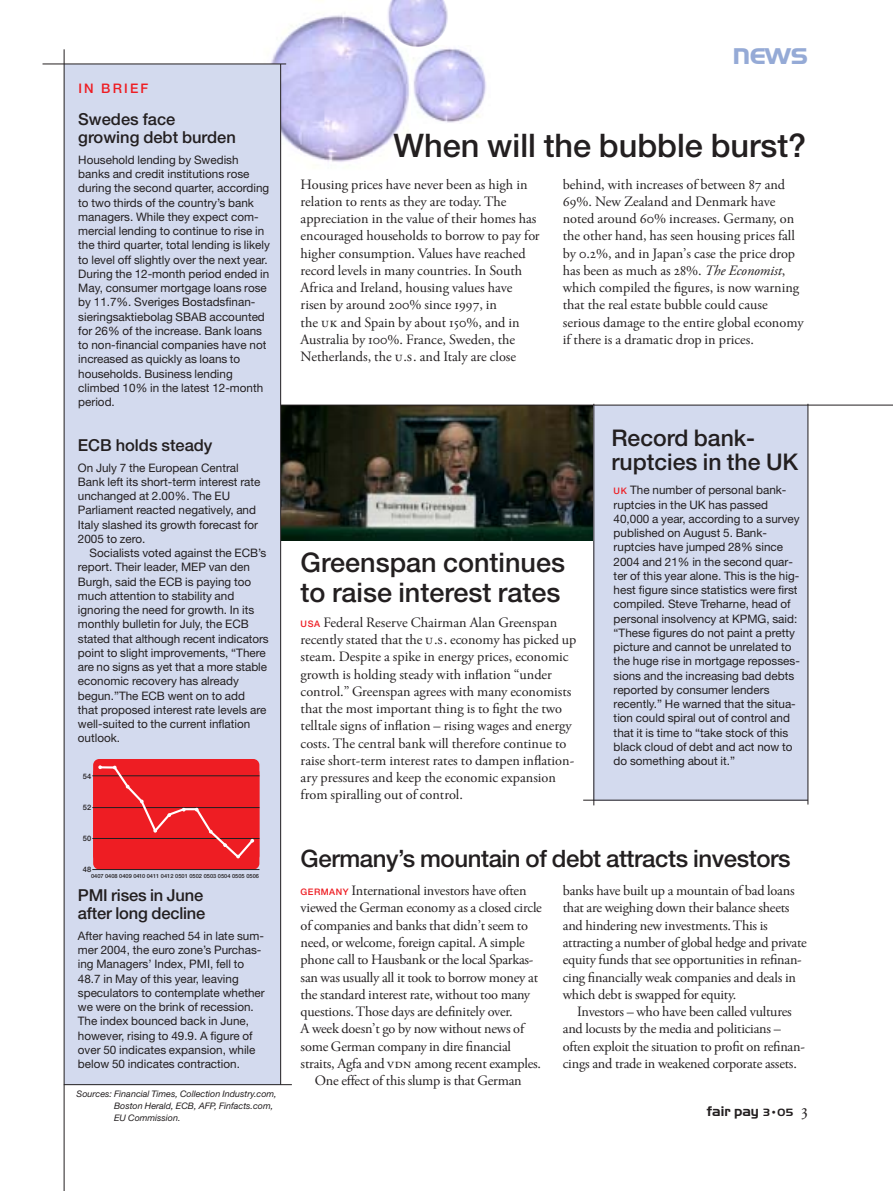
<style>
.page{position:relative;width:893px;height:1191px;background:#fff}
.page>*{position:absolute;margin:0;border:0;box-sizing:border-box;transform-origin:0 0}
.t1{font:500 32.55px "Helvetica Neue";color:#231f20}
.t2{font:30px "Handel Gothic BT";color:#95aad6}
.t3{font:500 27px/30px "Helvetica Neue";color:#231f20}
.t4{font:500 24px "Helvetica Neue";letter-spacing:-.015em;color:#231f20}
.t5{font:500 22.95px/23.2px "Helvetica Neue";color:#231f20}
.t6{font:500 16.5px/18px "Helvetica Neue";color:#231f20}
.t7{font:14.25px/17.2px "Cap Garamond";letter-spacing:-.005em;color:#231f20}
.t8{font:13.5px "Handel Gothic BT";color:#231f20}
.t9{font:500 13.2px "Helvetica Neue";letter-spacing:.165em;color:#ee1d23}
.t10{font:11.7px/14.2px "Helvetica Neue";color:#231f20}
.t11{font:italic 9px/12px "Helvetica Neue";color:#231f20}
.t12{font:500 7.5px "Helvetica Neue";color:#231f20}
.t13{font:500 5.7px "Helvetica Neue";color:#231f20}
.s1{font-family:"Cap Garamond SC"}
.s2{font-style:italic}
.s3{font-family:"Helvetica Neue";font-weight:500;font-size:9px;color:#ee1d23}
.s4{font-weight:500;font-size:9px;color:#ee1d23}
.s5{font-size:10.2px}
.s6{font-family:"Cap Garamond";font-size:18px}
</style>
<div class="page">
<img style="left:253px;top:15px;width:156px;height:165px">
<img style="left:413px;top:48px;width:74px;height:75px">
<img style="left:386px;top:0;width:62px;height:47px">
<img style="left:281px;top:406px;width:313px;height:135px">
<div style="left:594px;top:405px;width:214px;height:395px;background:#d3daee"></div>
<div style="left:64px;top:64px;width:217px;height:1020px;background:#d3daee"></div>
<hr style="left:64px;top:49px;width:1px;height:1142px;background:#231f20">
<hr style="left:64px;top:1084px;width:228px;height:1px;background:#231f20">
<hr style="left:43px;top:64px;width:243px;height:1px;background:#231f20">
<hr style="left:280px;top:64px;width:1px;height:1020px;background:#231f20">
<hr style="left:281px;top:405px;width:612px;height:1px;background:#231f20">
<hr style="left:583px;top:800px;width:225px;height:1px;background:#231f20">
<div style="left:93px;top:759px;width:166px;height:102px;background:#ee1d23;border-radius:6px"></div>
<div style="left:93px;top:766px;width:166px;height:103px;background:#ee1d23;border-radius:6px"></div>
<hr style="left:92px;top:775px;width:167px;height:1px;background:#231f20">
<hr style="left:92px;top:807px;width:167px;height:1px;background:#231f20">
<hr style="left:92px;top:838px;width:167px;height:1px;background:#231f20">
<hr style="left:92px;top:869px;width:167px;height:1px;background:#231f20">
<svg style="left:98px;top:765px;width:157px;height:94px"></svg>
<hr style="left:808px;top:404px;width:1px;height:400px;background:#231f20">
<hr style="left:594px;top:404px;width:1px;height:401px;background:#231f20">
<p class="t9" style="left:78px;top:83px;width:71px">IN BRIEF</p>
<p class="t6" style="left:78px;top:112px;width:159px">Swedes face growing debt burden</p>
<p class="t10" style="left:78px;top:154px;width:193px">Household lending by Swedish banks and credit institutions rose during the second quarter, according to two thirds of the country’s bank managers. While they expect com&shy;mercial lending to continue to rise in the third quarter, total lending is likely to level off slightly over the next year.<br>During the 12-month period ended in May, consumer mortgage loans rose by 11.7%. Sveriges Bostadsfinan&shy;sieringsaktiebolag SBAB accounted for 26% of the increase. Bank loans to non-financial companies have not increased as quickly as loans to households. Business lending climbed 10% in the latest 12-month period.</p>
<p class="t6" style="left:78px;top:437px;width:136px">ECB holds steady</p>
<p class="t10" style="left:78px;top:461px;width:184px">On July 7 the European Central<br>Bank left its short-term interest rate unchanged at 2.00%. The EU<br>Parliament reacted negatively, and<br>Italy slashed its growth forecast for<br>2005 to zero.</p>
<p class="t10" style="left:78px;top:547px;width:192px;text-indent:12px">Socialists voted against the ECB’s report. Their leader, MEP van den<br>Burgh, said the ECB is paying too much attention to stability and ignoring the need for growth. In its monthly bulletin for July, the ECB stated that although recent indicators point to slight improvements, “There are no signs as yet that a more stable economic recovery has already begun.”The ECB went on to add<br>that proposed interest rate levels are well-suited to the current inflation outlook.</p>
<p class="t12" style="left:83px;top:773px;width:10px">54</p>
<p class="t12" style="left:83px;top:805px;width:10px">52</p>
<p class="t12" style="left:83px;top:835px;width:10px">50</p>
<p class="t12" style="left:83px;top:866px;width:10px">48</p>
<p class="t13" style="left:91px;top:874px;width:170px">0407 0408 0409 0410 0411 0412 0501 0502 0503 0504 0505 0506</p>
<p class="t6" style="left:78px;top:887px;width:129px">PMI rises in June after long decline</p>
<p class="t10" style="left:78px;top:929px;width:188px">After having reached 54 in late sum&shy;mer 2004, the euro zone’s Purchas&shy;ing Managers’ Index, PMI, fell to 48.7 in May of this year, leaving speculators to contemplate whether we were on the brink of recession.<br>The index bounced back in June, however, rising to 49.9. A figure of over 50 indicates expansion, while below 50 indicates contraction.</p>
<p class="t11" style="left:114px;top:1088px;width:164px;text-indent:-37px">Sources: Financial Times, Collection Industry.com,<br>Boston Herald, ECB, AFP, Finfacts.com,<br>EU Commission.</p>
<h2 class="t2" style="left:733px;top:43px;width:77px">news</h2>
<h1 class="t1" style="left:394px;top:133px;width:414px">When will the bubble burst?</h1>
<p class="t7" style="left:301px;top:177px;width:241px">Housing prices have never been as high in relation to rents as they are today. The appreciation in the value of their homes has encouraged households to borrow to pay for higher consumption. Values have reached record levels in many countries. In South Africa and Ireland, housing values have risen by around 200% since 1997, in<br>the <span class="s1">UK</span> and Spain by about 150%, and in Australia by 100%. France, Sweden, the Netherlands, the <span class="s1">U.S</span>. and Italy are close</p>
<p class="t7" style="left:563px;top:177px;width:243px">behind, with increases of between 87 and 69%. New Zealand and Denmark have noted around 60% increases. Germany, on the other hand, has seen housing prices fall by 0.2%, and in Japan’s case the price drop has been as much as 28%. <span class="s2">The Economist</span>, which compiled the figures, is now warning that the real estate bubble could cause serious damage to the entire global economy if there is a dramatic drop in prices.</p>
<h3 class="t3" style="left:301px;top:550px;width:266px">Greenspan continues to raise interest rates</h3>
<p class="t7" style="left:301px;top:615px;width:277px"><span class="s3">USA</span> Federal Reserve Chairman Alan Greenspan recently stated that the <span class="s1">U.S.</span> economy has picked up steam. Despite a spike in energy prices, economic growth is holding steady with inflation “under control.” Greenspan agrees with many economists that the most important thing is to fight the two telltale signs of inflation – rising wages and energy costs. The central bank will therefore continue to raise short-term interest rates to dampen inflation&shy;ary pressures and keep the economic expansion from spiralling out of control.</p>
<h3 class="t5" style="left:611px;top:428px;width:188px">Record bank&shy;ruptcies in the UK</h3>
<p class="t10" style="left:614px;top:484px;width:188px"><span class="s4">UK</span> The number of personal bank&shy;ruptcies in the UK has passed 40,000 a year, according to a survey published on August 5. Bank&shy;ruptcies have jumped 28% since 2004 and 21% in the second quar&shy;ter of this year alone. This is the hig&shy;hest figure since statistics were first compiled. Steve Treharne, head of personal insolvency at KPMG, said: “These figures do not paint a pretty picture and cannot be unrelated to the huge rise in mortgage reposses&shy;sions and the increasing bad debts reported by consumer lenders recently.” He warned that the situa&shy;tion could spiral out of control and that it is time to “take stock of this black cloud of debt and act now to do something about it.”</p>
<h3 class="t4" style="left:301px;top:849px;width:492px">Germany’s mountain of debt attracts investors</h3>
<p class="t7" style="left:301px;top:883px;width:227px"><span class="s3">GERMANY</span> International investors have often</p>
<p class="t7" style="left:301px;top:900px;width:243px">viewed the German economy as a closed circle</p>
<p class="t7" style="left:301px;top:917px;width:229px">of companies and banks that didn’t seem to</p>
<p class="t7" style="left:301px;top:935px;width:226px">need, or welcome, foreign capital. A simple</p>
<p class="t7" style="left:301px;top:952px;width:234px">phone call to Hausbank or the local Sparkas-</p>
<p class="t7" style="left:301px;top:969px;width:239px">san was usually all it took to borrow money at</p>
<p class="t7" style="left:301px;top:986px;width:231px">the standard interest rate, without too many</p>
<p class="t7" style="left:301px;top:1004px;width:214px">questions. Those days are definitely over.</p>
<p class="t7" style="left:301px;top:1021px;width:225px">A week doesn’t go by now without news of</p>
<p class="t7" style="left:301px;top:1038px;width:212px">some German company in dire financial</p>
<p class="t7" style="left:301px;top:1055px;width:242px">straits, Agfa and <span class="s1">VDN</span> among recent examples.</p>
<p class="t7" style="left:315px;top:1073px;width:208px">One effect of this slump is that German</p>
<p class="t7" style="left:563px;top:883px;width:245px">banks have built up a mountain of bad loans that are weighing down their balance sheets and hindering new investments. This is attracting a number of global hedge and private equity funds that see opportunities in refinan&shy;cing financially weak companies and deals in which debt is swapped for equity.</p>
<p class="t7" style="left:563px;top:1004px;width:244px;text-indent:14px">Investors – who have been called vultures and locusts by the media and politicians – often exploit the situation to profit on refinan&shy;cings and trade in weakened corporate assets.</p>
<p class="t8" style="left:707px;top:1106px;width:103px">fair pay <span class="s5">3•05</span> <span class="s6">3</span></p>
</div>
